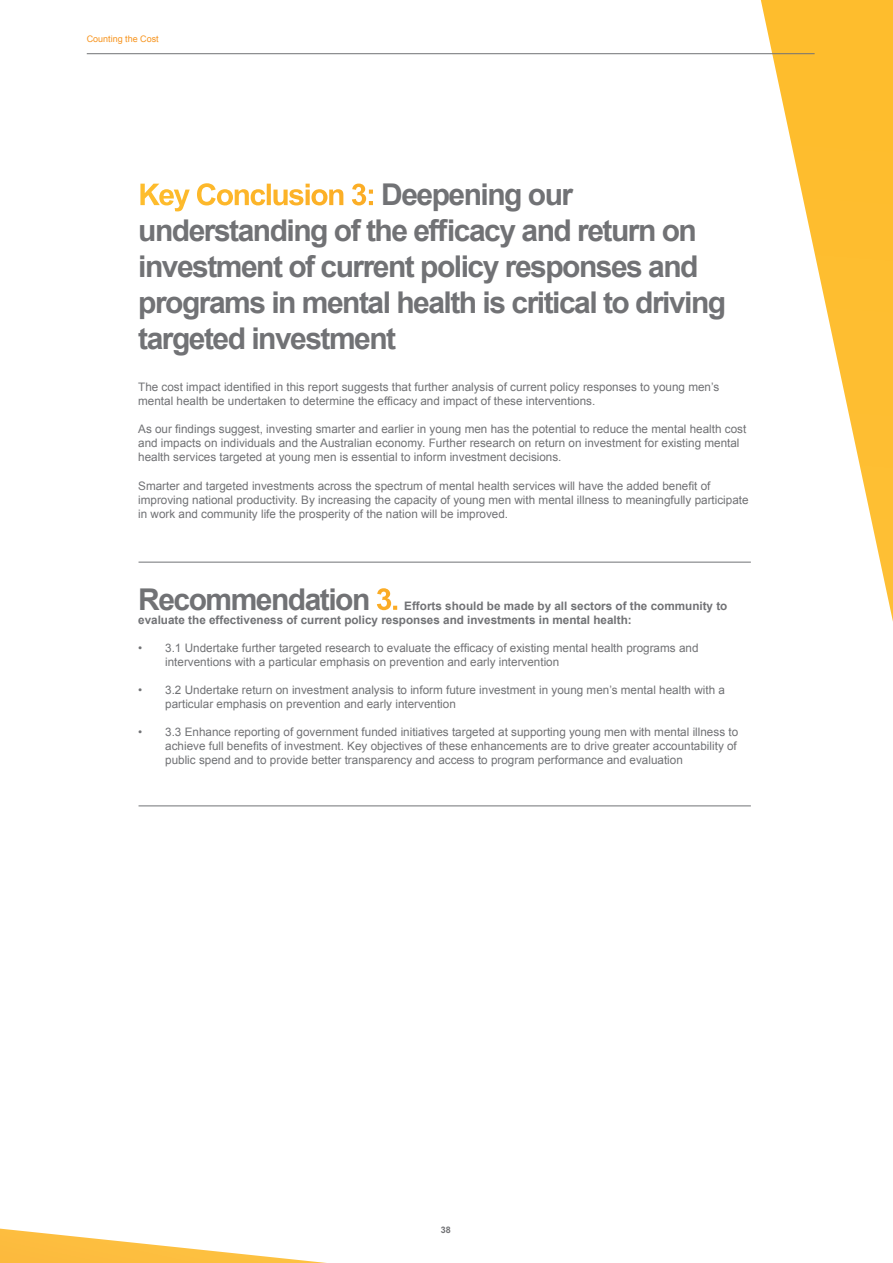
<style>
.page{position:relative;width:893px;height:1263px;background:#fff}
.page>*{position:absolute;margin:0;border:0;box-sizing:border-box;transform-origin:0 0}
.t1{font:700 30px/36px "Arial";letter-spacing:-.05em;color:#717275}
.t2{font:11.7px/14.1px "Arial";color:#717275}
.t3{font:700 11.7px/14.1px "Arial";color:#717275}
.t4{font:9px "Arial";color:#f7941e}
.t5{font:700 9px "Arial";color:#717275}
.s1{color:#fff}
</style>
<div class="page">
<svg style="left:702px;top:0;width:191px;height:807px"></svg>
<svg style="left:0;top:1228px;width:327px;height:35px"></svg>
<hr style="left:87px;top:53px;width:728px;height:1px;background:#717275">
<hr style="left:139px;top:562px;width:612px;height:1px;background:#717275">
<hr style="left:139px;top:805px;width:612px;height:1px;background:#717275">
<p class="t4" style="left:87px;top:33px;width:74px">Counting the Cost</p>
<h1 class="t1" style="left:138px;top:177px;width:590px"><span class="s1">Key Conclusion 3:</span> Deepening our understanding of the efficacy and return on investment of current policy responses and programs in mental health is critical to driving targeted investment</h1>
<p class="t2" style="left:138px;top:380px;width:583px">The cost impact identified in this report suggests that further analysis of current policy responses to young men’s mental health be undertaken to determine the efficacy and impact of these interventions.</p>
<p class="t2" style="left:138px;top:422px;width:610px">As our findings suggest, investing smarter and earlier in young men has the potential to reduce the mental health cost and impacts on individuals and the Australian economy. Further research on return on investment for existing mental health services targeted at young men is essential to inform investment decisions.</p>
<p class="t2" style="left:138px;top:478px;width:612px">Smarter and targeted investments across the spectrum of mental health services will have the added benefit of improving national productivity. By increasing the capacity of young men with mental illness to meaningfully participate in work and community life the prosperity of the nation will be improved.</p>
<h1 class="t1" style="left:138px;top:582px;width:263px">Recommendation <span class="s1">3.</span></h1>
<p class="t3" style="left:138px;top:599px;width:591px;text-indent:266px">Efforts should be made by all sectors of the community to evaluate the effectiveness of current policy responses and investments in mental health:</p>
<p class="t2" style="left:165px;top:641px;width:535px;text-indent:-27px">• 3.1 Undertake further targeted research to evaluate the efficacy of existing mental health programs and interventions with a particular emphasis on prevention and early intervention</p>
<p class="t2" style="left:165px;top:683px;width:561px;text-indent:-27px">• 3.2 Undertake return on investment analysis to inform future investment in young men’s mental health with a particular emphasis on prevention and early intervention</p>
<p class="t2" style="left:165px;top:725px;width:574px;text-align:justify;text-indent:-27px">• 3.3 Enhance reporting of government funded initiatives targeted at supporting young men with mental illness to achieve full benefits of investment. Key objectives of these enhancements are to drive greater accountability of public spend and to provide better transparency and access to program performance and evaluation</p>
<p class="t5" style="left:441px;top:1223px;width:12px">38</p>
</div>
